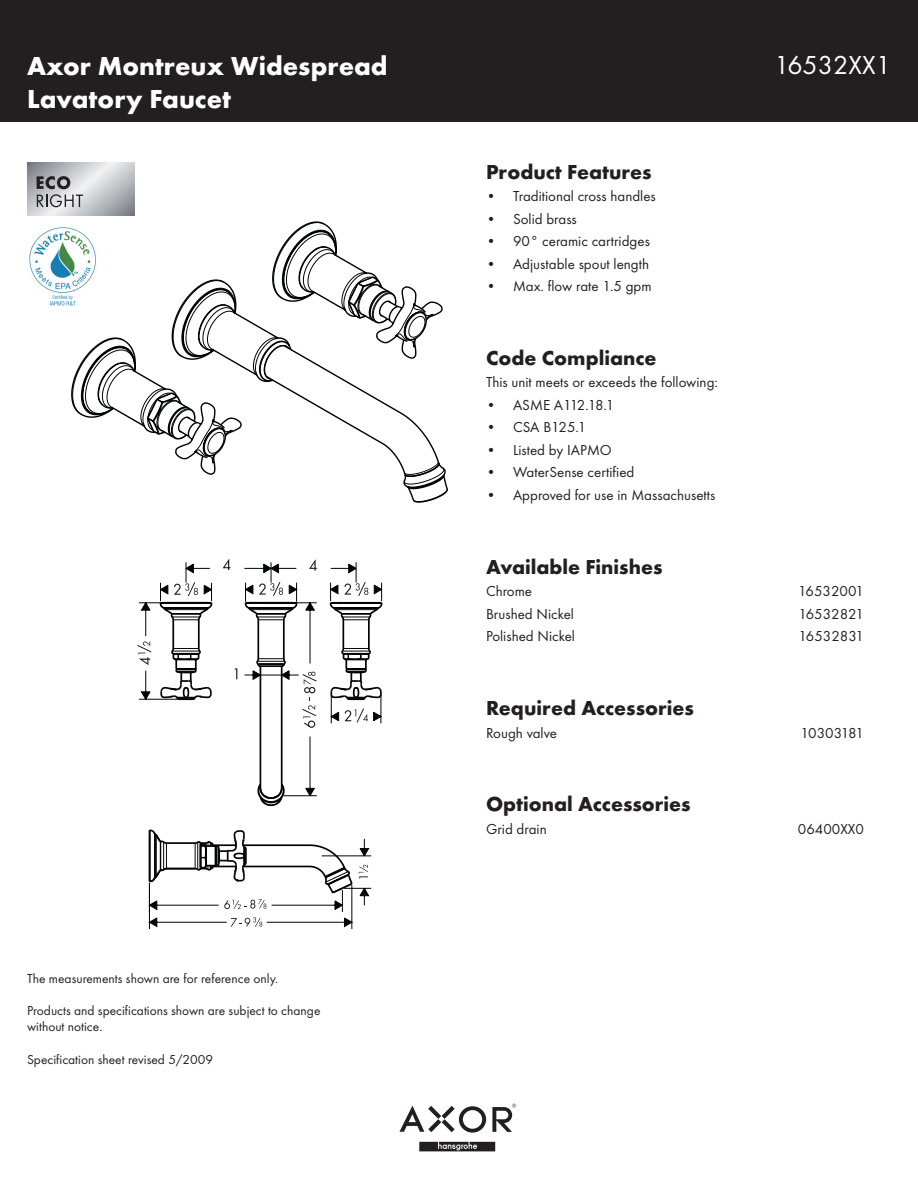
<style>
.page{position:relative;width:918px;height:1188px;background:#fff}
.page>*{position:absolute;margin:0;border:0;box-sizing:border-box;transform-origin:0 0}
.t1{font:700 27px/32.4px "Futura TOT";color:#fff}
.t2{font:27px "Futura TOT Boo";color:#fff}
.t3{font:700 21px "Futura TOT";color:#231f20}
.t4{font:15px/22.5px "Futura TOT Boo";color:#231f20}
.t5{font:15px "Futura TOT Boo";letter-spacing:-.055em;color:#231f20}
.t6{font:13.5px/16.2px "Futura TOT Boo";color:#231f20}
</style>
<div class="page">
<div style="left:0;top:0;width:918px;height:121px;background:#231f20"></div>
<svg style="left:492px;top:1104px;width:24px;height:28px"></svg>
<svg style="left:399px;top:1106px;width:87px;height:27px"></svg>
<svg style="left:419px;top:1142px;width:76px;height:9px"></svg>
<img style="left:27px;top:162px;width:108px;height:54px">
<svg style="left:37px;top:176px;width:46px;height:31px"></svg>
<img style="left:29px;top:227px;width:42px;height:79px">
<svg style="left:71px;top:221px;width:377px;height:282px"></svg>
<svg style="left:137px;top:559px;width:245px;height:247px"></svg>
<svg style="left:149px;top:830px;width:222px;height:99px"></svg>
<h1 class="t1" style="left:27px;top:50px;width:362px">Axor Montreux Widespread<br>Lavatory Faucet</h1>
<h1 class="t2" style="left:774px;top:49px;width:118px">16532XX1</h1>
<h2 class="t3" style="left:486px;top:159px;width:167px">Product Features</h2>
<p class="t4" style="left:513px;top:185px;width:144px">Traditional cross handles<br>Solid brass<br>90° ceramic cartridges<br>Adjustable spout length<br>Max. flow rate 1.5 gpm</p>
<p class="t4" style="left:486px;top:185px;width:12px;text-align:justify">• • • • •</p>
<h2 class="t3" style="left:486px;top:345px;width:172px">Code Compliance</h2>
<p class="t4" style="left:513px;top:371px;width:206px;text-indent:-27px">This unit meets or exceeds the following:<br>ASME A112.18.1<br>CSA B125.1<br>Listed by IAPMO<br>WaterSense certified<br>Approved for use in Massachusetts</p>
<p class="t4" style="left:486px;top:394px;width:12px;text-align:justify">• • • • •</p>
<h2 class="t3" style="left:486px;top:554px;width:178px">Available Finishes</h2>
<p class="t4" style="left:486px;top:580px;width:48px">Chrome</p>
<p class="t4" style="left:798px;top:580px;width:67px">16532001</p>
<p class="t4" style="left:486px;top:602px;width:90px">Brushed Nickel</p>
<p class="t4" style="left:798px;top:602px;width:67px">16532821</p>
<p class="t4" style="left:486px;top:625px;width:91px">Polished Nickel</p>
<p class="t4" style="left:799px;top:625px;width:67px">16532831</p>
<h2 class="t3" style="left:486px;top:695px;width:209px">Required Accessories</h2>
<p class="t4" style="left:486px;top:721px;width:73px">Rough valve</p>
<p class="t5" style="left:801px;top:724px;width:65px">10303181</p>
<p class="t6" style="left:27px;top:970px;width:253px">The measurements shown are for reference only.</p>
<p class="t6" style="left:27px;top:1002px;width:295px">Products and specifications shown are subject to change without notice.</p>
<p class="t6" style="left:27px;top:1051px;width:188px">Specification sheet revised 5/2009</p>
<h2 class="t3" style="left:486px;top:791px;width:206px">Optional Accessories</h2>
<p class="t4" style="left:486px;top:818px;width:62px">Grid drain</p>
<p class="t4" style="left:798px;top:818px;width:68px">06400XX0</p>
</div>
